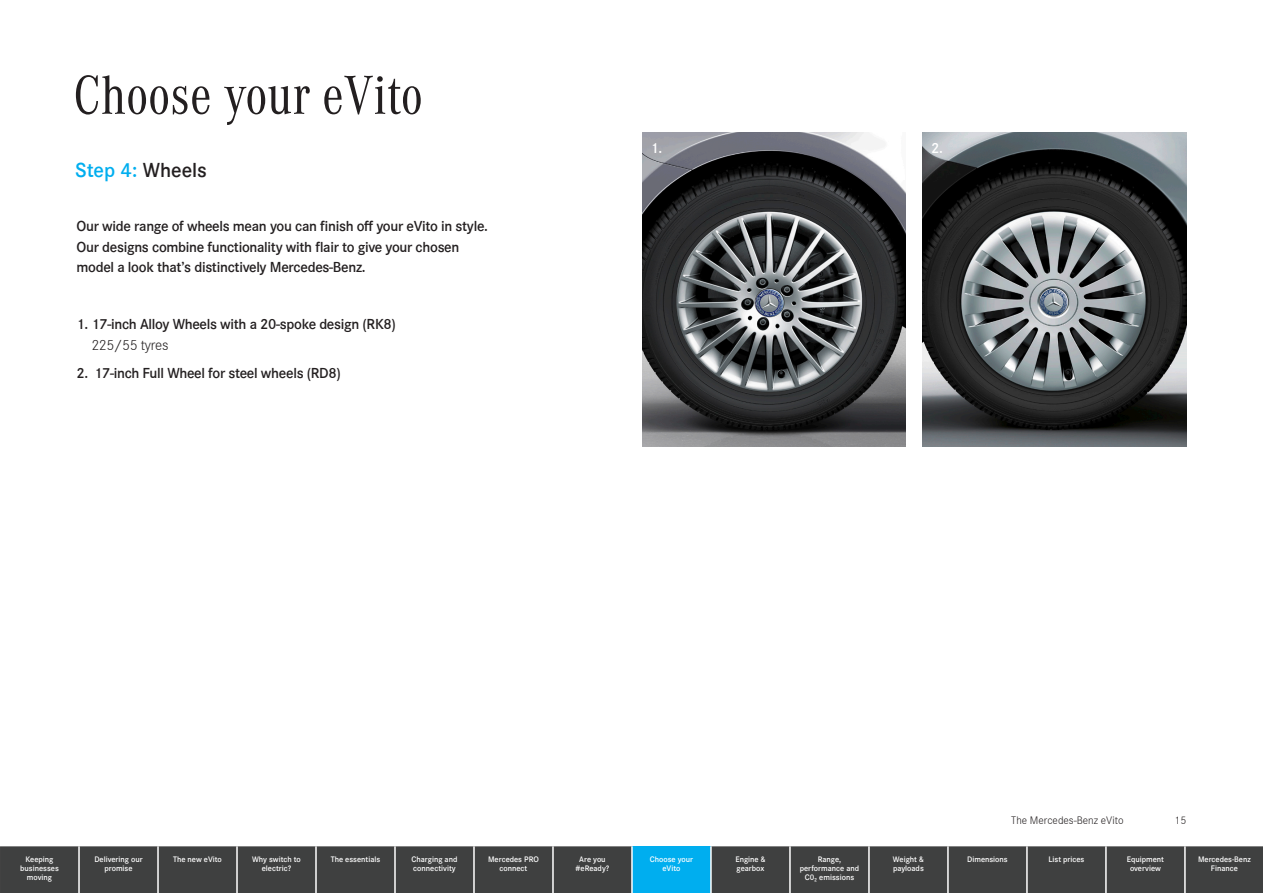
<style>
.page{position:relative;width:1263px;height:893px;background:#fff}
.page>*{position:absolute;margin:0;border:0;box-sizing:border-box;transform-origin:0 0}
.t1{font:57px "Daimler CAC";color:#231f20}
.t2{font:600 21px "Daimler CS";color:#00aeef}
.t3{font:600 15px/20.2px "Daimler CS";letter-spacing:-.02em;color:#231f20}
.t4{font:600 15px "Daimler CS";color:#fff}
.t5{font:300 11.25px "Daimler CS";color:#231f20}
.Contents_cell{font:600 8.25px/9px "Daimler CS";color:#fff;text-align:center}
.s1{color:#231f20}
.s2{font-weight:300}
</style>
<div class="page">
<img style="left:923px;top:133px;width:263px;height:313px">
<img style="left:642px;top:133px;width:264px;height:313px">
<div style="left:0;top:846px;width:1262px;height:47px;background:#3f4040"></div>
<div style="left:632px;top:846px;width:79px;height:47px;background:#00aeef"></div>
<hr style="left:78px;top:846px;width:2px;height:47px;background:#fff">
<hr style="left:157px;top:846px;width:2px;height:47px;background:#fff">
<hr style="left:236px;top:846px;width:2px;height:47px;background:#fff">
<hr style="left:315px;top:846px;width:2px;height:47px;background:#fff">
<hr style="left:394px;top:846px;width:2px;height:47px;background:#fff">
<hr style="left:473px;top:846px;width:2px;height:47px;background:#fff">
<hr style="left:552px;top:846px;width:2px;height:47px;background:#fff">
<hr style="left:789px;top:846px;width:2px;height:47px;background:#fff">
<hr style="left:868px;top:846px;width:2px;height:47px;background:#fff">
<hr style="left:947px;top:846px;width:2px;height:47px;background:#fff">
<hr style="left:1026px;top:846px;width:2px;height:47px;background:#fff">
<hr style="left:1105px;top:846px;width:2px;height:47px;background:#fff">
<hr style="left:1184px;top:846px;width:2px;height:47px;background:#fff">
<hr style="left:631px;top:846px;width:2px;height:47px;background:#fff">
<hr style="left:710px;top:846px;width:2px;height:47px;background:#fff">
<p class="t1" style="left:73px;top:56px;width:351px">Choose your eVito</p>
<p class="t2" style="left:75px;top:154px;width:133px">Step 4: <span class="s1">Wheels</span></p>
<p class="t3" style="left:77px;top:215px;width:413px">Our wide range of wheels mean you can finish off your eVito in style.<br>Our designs combine functionality with flair to give your chosen model a look that’s distinctively Mercedes-Benz.</p>
<p class="t3" style="left:91px;top:313px;width:306px;text-indent:-15px">1. 17-inch Alloy Wheels with a 20-spoke design (RK8)<br><span class="s2">225/55 tyres</span></p>
<p class="t3" style="left:77px;top:362px;width:266px">2. 17-inch Full Wheel for steel wheels (RD8)</p>
<p class="t4" style="left:651px;top:137px;width:13px">1.</p>
<p class="t4" style="left:931px;top:137px;width:13px">2.</p>
<p class="t5" style="left:1011px;top:812px;width:114px">The Mercedes-Benz eVito</p>
<p class="t5" style="left:1175px;top:812px;width:13px">15</p>
<p class="Contents_cell" style="left:20px;top:854px;width:40px">Keeping businesses moving</p>
<p class="Contents_cell" style="left:94px;top:854px;width:50px">Delivering our promise</p>
<p class="Contents_cell" style="left:173px;top:854px;width:50px">The new eVito</p>
<p class="Contents_cell" style="left:252px;top:854px;width:50px">Why switch to electric?</p>
<p class="Contents_cell" style="left:331px;top:854px;width:51px">The essentials</p>
<p class="Contents_cell" style="left:411px;top:854px;width:47px;text-align:left">Charging and connectivity</p>
<p class="Contents_cell" style="left:488px;top:854px;width:52px">Mercedes PRO connect</p>
<p class="Contents_cell" style="left:576px;top:854px;width:35px">Are you #eReady?</p>
<p class="Contents_cell" style="left:650px;top:854px;width:45px">Choose your</p>
<p class="Contents_cell" style="left:662px;top:863px;width:19px">eVito</p>
<p class="Contents_cell" style="left:735px;top:854px;width:32px">Engine &amp;</p>
<p class="Contents_cell" style="left:737px;top:863px;width:29px">gearbox</p>
<p class="Contents_cell" style="left:800px;top:854px;width:61px">Range, performance and<br>C0₂ emissions</p>
<p class="Contents_cell" style="left:893px;top:854px;width:32px;text-align:left">Weight &amp; payloads</p>
<p class="Contents_cell" style="left:967px;top:854px;width:42px">Dimensions</p>
<p class="Contents_cell" style="left:1048px;top:854px;width:37px">List prices</p>
<p class="Contents_cell" style="left:1127px;top:854px;width:39px">Equipment overview</p>
<p class="Contents_cell" style="left:1198px;top:854px;width:54px">Mercedes-Benz<br>Finance</p>
</div>
